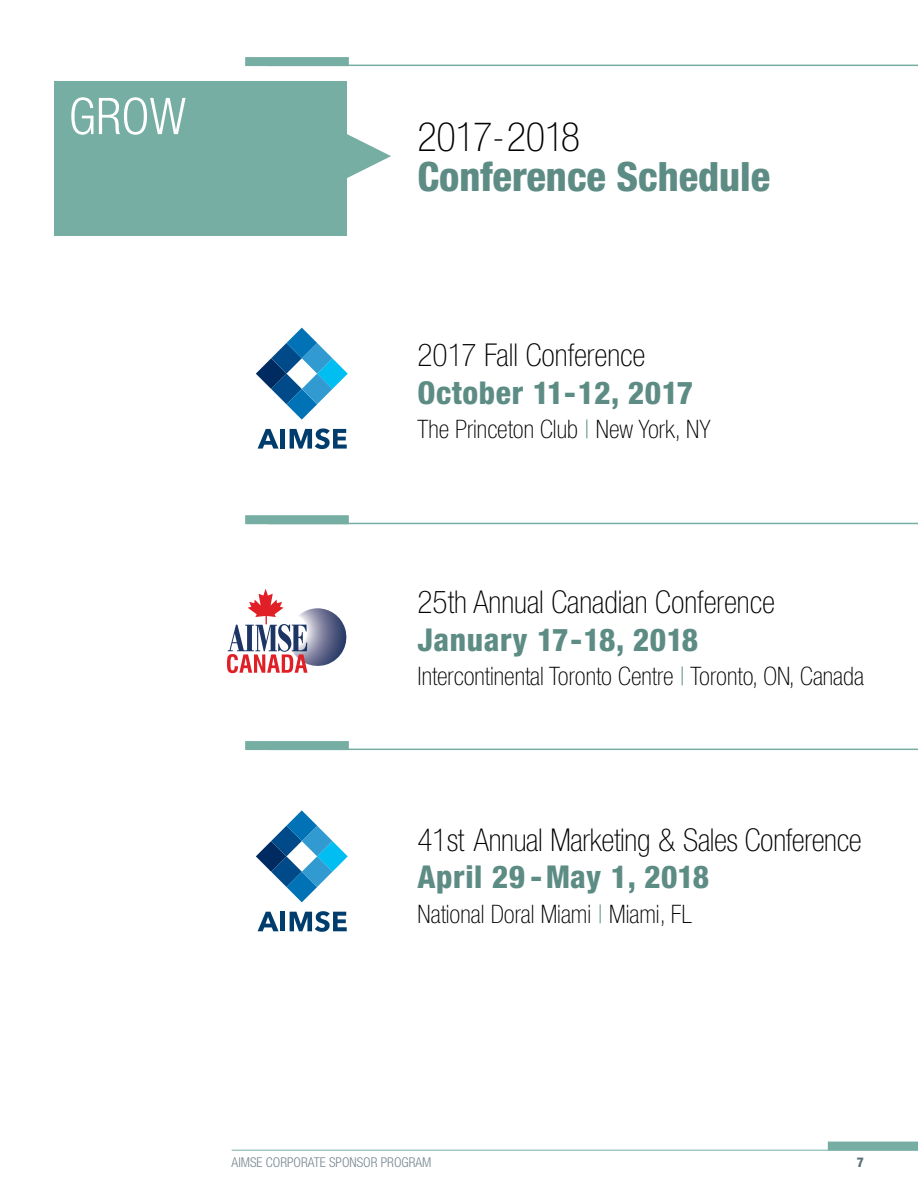
<style>
.page{position:relative;width:918px;height:1188px;background:#fff}
.page>*{position:absolute;margin:0;border:0;box-sizing:border-box;transform-origin:0 0}
.t1{font:700 64.5px "Arial";color:#76aea4}
.t2{font:300 condensed 50.7px "Helvetica Neue LT Std";color:#fff}
.t3{font:800 condensed 40.5px "Helvetica Neue LT Std";color:#5d8c85}
.t4{font:100 condensed 40.5px "Helvetica Neue LT Std";letter-spacing:-.01em;color:#000}
.t5{font:100 condensed 31.5px "Helvetica Neue LT Std";color:#000}
.t6{font:800 condensed 31.5px "Helvetica Neue LT Std";letter-spacing:.02em;color:#5d8c85}
.t7{font:100 condensed 25.5px "Helvetica Neue LT Std";color:#000}
.t8{font:300 condensed 13.5px "Helvetica Neue LT Std";color:#798891}
.t9{font:800 condensed 13.5px "Helvetica Neue LT Std";color:#5a717d}
.s1{color:#5d8c85}
</style>
<div class="page">
<div style="left:245px;top:57px;width:104px;height:9px;background:#76aea4"></div>
<hr style="left:268px;top:65px;width:650px;height:1px;background:#76aea4">
<div style="left:55px;top:81px;width:292px;height:155px;background:#76aea4"></div>
<hr style="left:232px;top:1150px;width:686px;height:1px;background:#76aea4">
<div style="left:828px;top:1142px;width:90px;height:9px;background:#76aea4"></div>
<div style="left:245px;top:515px;width:104px;height:9px;background:#76aea4"></div>
<hr style="left:268px;top:523px;width:650px;height:1px;background:#76aea4">
<div style="left:245px;top:741px;width:104px;height:9px;background:#76aea4"></div>
<hr style="left:268px;top:749px;width:650px;height:1px;background:#76aea4">
<svg style="left:227px;top:589px;width:120px;height:84px"></svg>
<svg style="left:256px;top:328px;width:92px;height:92px"></svg>
<svg style="left:258px;top:429px;width:21px;height:20px"></svg>
<div style="left:280px;top:429px;width:5px;height:20px;background:#003d6d"></div>
<svg style="left:290px;top:428px;width:57px;height:21px"></svg>
<svg style="left:256px;top:810px;width:92px;height:92px"></svg>
<svg style="left:258px;top:912px;width:21px;height:19px"></svg>
<div style="left:280px;top:912px;width:5px;height:19px;background:#003d6d"></div>
<svg style="left:290px;top:911px;width:57px;height:21px"></svg>
<h2 class="t2" style="left:69px;top:87px;width:119px">GROW</h2>
<h1 class="t1" style="left:336px;top:112px;width:65px">►</h1>
<h3 class="t4" style="left:418px;top:114px;width:164px">2017-2018</h3>
<h3 class="t3" style="left:418px;top:152px;width:354px">Conference Schedule</h3>
<p class="t5" style="left:418px;top:338px;width:229px">2017 Fall Conference</p>
<p class="t6" style="left:418px;top:373px;width:277px">October 11-12, 2017</p>
<p class="t7" style="left:418px;top:415px;width:295px">The Princeton Club <span class="s1">|</span> New York, NY</p>
<p class="t5" style="left:418px;top:585px;width:359px">25th Annual Canadian Conference</p>
<p class="t6" style="left:418px;top:620px;width:282px">January 17-18, 2018</p>
<p class="t7" style="left:418px;top:662px;width:448px">Intercontinental Toronto Centre <span class="s1">|</span> Toronto, ON, Canada</p>
<p class="t5" style="left:418px;top:822px;width:446px">41st Annual Marketing &amp; Sales Conference</p>
<p class="t6" style="left:418px;top:857px;width:293px">April 29 -May 1, 2018</p>
<p class="t7" style="left:418px;top:899px;width:276px">National Doral Miami <span class="s1">|</span> Miami, FL</p>
<p class="t8" style="left:232px;top:1154px;width:201px">AIMSE CORPORATE SPONSOR PROGRAM</p>
<p class="t9" style="left:857px;top:1153px;width:9px">7</p>
</div>
